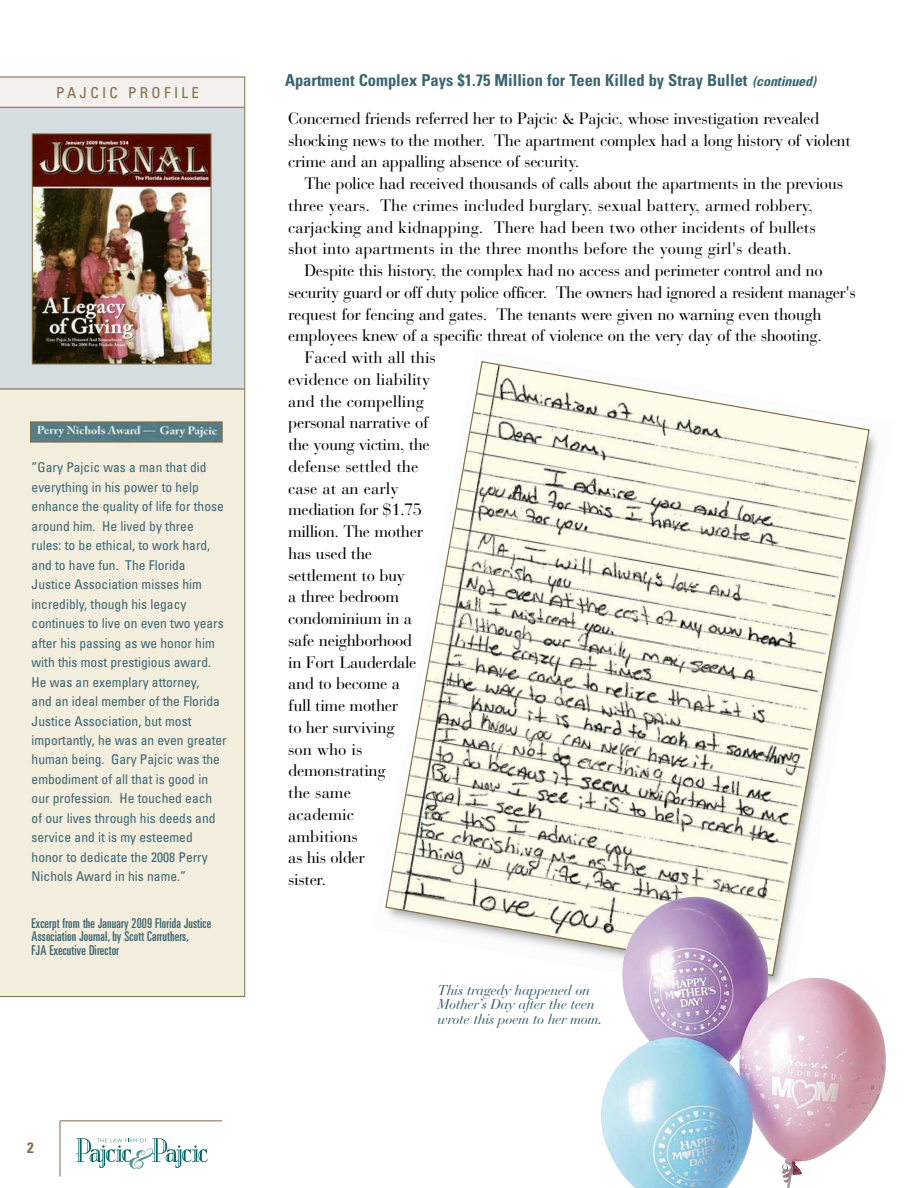
<style>
.page{position:relative;width:918px;height:1188px;background:#fff}
.page>*{position:absolute;margin:0;border:0;box-sizing:border-box;transform-origin:0 0}
.t1{font:16.5px/21.8px "Bauer Bodoni";letter-spacing:-.02em;color:#000}
.t2{font:16.5px/21.8px "Bauer Bodoni";color:#000}
.t3{font:700 condensed 16.5px "Univers";color:#3a6570}
.t4{font:condensed 15px "Univers";letter-spacing:.22em;color:#826d4b}
.t5{font:700 condensed 15px "Univers";color:#826d4b}
.t6{font:italic 14.25px/14.7px "Bauer Bodoni";letter-spacing:-.03em;color:#3a6570}
.t7{font:condensed 13.5px/19.5px "Univers";color:#3a6570}
.t8{font:ultra-condensed 13.5px/13.5px "Univers";letter-spacing:.01em;color:#3a6570}
.s1{color:#fff}
.s2{font-style:italic;font-size:13.5px}
</style>
<div class="page">
<svg style="left:622px;top:435px;width:255px;height:576px"></svg>
<svg style="left:0;top:77px;width:245px;height:920px;background:#eeeade"></svg>
<img style="left:34px;top:135px;width:176px;height:228px">
<div style="left:32px;top:133px;width:180px;height:232px;border:1px solid #826d4b"></div>
<svg style="left:385px;top:361px;width:485px;height:616px"></svg>
<svg style="left:76px;top:1138px;width:132px;height:31px"></svg>
<hr style="left:59px;top:1121px;width:2px;height:55px;background:#826d4b">
<hr style="left:60px;top:1120px;width:162px;height:1px;background:#826d4b">
<img style="left:683px;top:939px;width:203px;height:249px">
<img style="left:32px;top:423px;width:189px;height:18px">
<div style="left:30px;top:421px;width:193px;height:22px;border:1px solid #826d4b"></div>
<p class="t4" style="left:56px;top:87px;width:144px">PAJCIC PROFILE</p>
<p class="t7" style="left:32px;top:459px;width:197px">”Gary Pajcic was a man that did everything in his power to help enhance the quality of life for those around him. He lived by three rules: to be ethical, to work hard, and to have fun. The Florida<br>Justice Association misses him incredibly, though his legacy continues to live on even two years after his passing as we honor him with this most prestigious award.<br>He was an exemplary attorney,<br>and an ideal member of the Florida<br>Justice Association, but most importantly, he was an even greater human being. Gary Pajcic was the embodiment of all that is good in our profession. He touched each<br>of our lives through his deeds and service and it is my esteemed honor to dedicate the 2008 Perry<br>Nichols Award in his name.”</p>
<p class="t8" style="left:32px;top:918px;width:181px">Excerpt from the January 2009 Florida Justice<br>Association Journal, by Scott Carruthers,<br>FJA Executive Director</p>
<p class="t5" style="left:27px;top:1142px;width:16px">2<span class="s1">2</span></p>
<p class="t3" style="left:285px;top:74px;width:533px">Apartment Complex Pays $1.75 Million for Teen Killed by Stray Bullet <span class="s2">(continued)</span></p>
<p class="t1" style="left:288px;top:109px;width:564px">Concerned friends referred her to Pajcic &amp; Pajcic, whose investigation revealed shocking news to the mother. The apartment complex had a long history of violent crime and an appalling absence of security.</p>
<p class="t2" style="left:288px;top:175px;width:556px;text-indent:16px">The police had received thousands of calls about the apartments in the previous three years. The crimes included burglary, sexual battery, armed robbery, carjacking and kidnapping. There had been two other incidents of bullets shot into apartments in the three months before the young girl's death.</p>
<p class="t1" style="left:304px;top:262px;width:520px">Despite this history, the complex had no access and perimeter control and no</p>
<p class="t1" style="left:288px;top:283px;width:569px">security guard or off duty police officer. The owners had ignored a resident manager's</p>
<p class="t1" style="left:288px;top:305px;width:535px">request for fencing and gates. The tenants were given no warning even though</p>
<p class="t1" style="left:288px;top:327px;width:535px">employees knew of a specific threat of violence on the very day of the shooting.</p>
<p class="t2" style="left:304px;top:349px;width:133px">Faced with all this</p>
<p class="t2" style="left:288px;top:370px;width:144px">evidence on liability</p>
<p class="t2" style="left:288px;top:392px;width:137px">and the compelling</p>
<p class="t1" style="left:288px;top:414px;width:142px">personal narrative of</p>
<p class="t1" style="left:288px;top:436px;width:143px">the young victim, the</p>
<p class="t2" style="left:288px;top:457px;width:132px">defense settled the</p>
<p class="t2" style="left:288px;top:479px;width:112px">case at an early</p>
<p class="t1" style="left:288px;top:501px;width:135px">mediation for $1.75</p>
<p class="t1" style="left:288px;top:523px;width:136px">million. The mother</p>
<p class="t1" style="left:288px;top:544px;width:85px">has used the</p>
<p class="t1" style="left:288px;top:566px;width:118px">settlement to buy</p>
<p class="t1" style="left:288px;top:588px;width:112px">a three bedroom</p>
<p class="t1" style="left:288px;top:610px;width:125px">condominium in a</p>
<p class="t1" style="left:288px;top:631px;width:125px">safe neighborhood</p>
<p class="t1" style="left:288px;top:653px;width:130px">in Fort Lauderdale</p>
<p class="t1" style="left:288px;top:675px;width:113px">and to become a</p>
<p class="t1" style="left:288px;top:697px;width:112px">full time mother</p>
<p class="t1" style="left:288px;top:718px;width:108px">to her surviving</p>
<p class="t1" style="left:288px;top:740px;width:76px">son who is</p>
<p class="t1" style="left:288px;top:762px;width:99px">demonstrating</p>
<p class="t1" style="left:288px;top:784px;width:64px">the same</p>
<p class="t2" style="left:288px;top:805px;width:67px">academic</p>
<p class="t2" style="left:288px;top:827px;width:71px">ambitions</p>
<p class="t1" style="left:288px;top:849px;width:78px">as his older</p>
<p class="t1" style="left:288px;top:871px;width:39px">sister.</p>
<p class="t6" style="left:438px;top:984px;width:166px">This tragedy happened on<br>Mother’s Day after the teen wrote this poem to her mom.</p>
</div>
